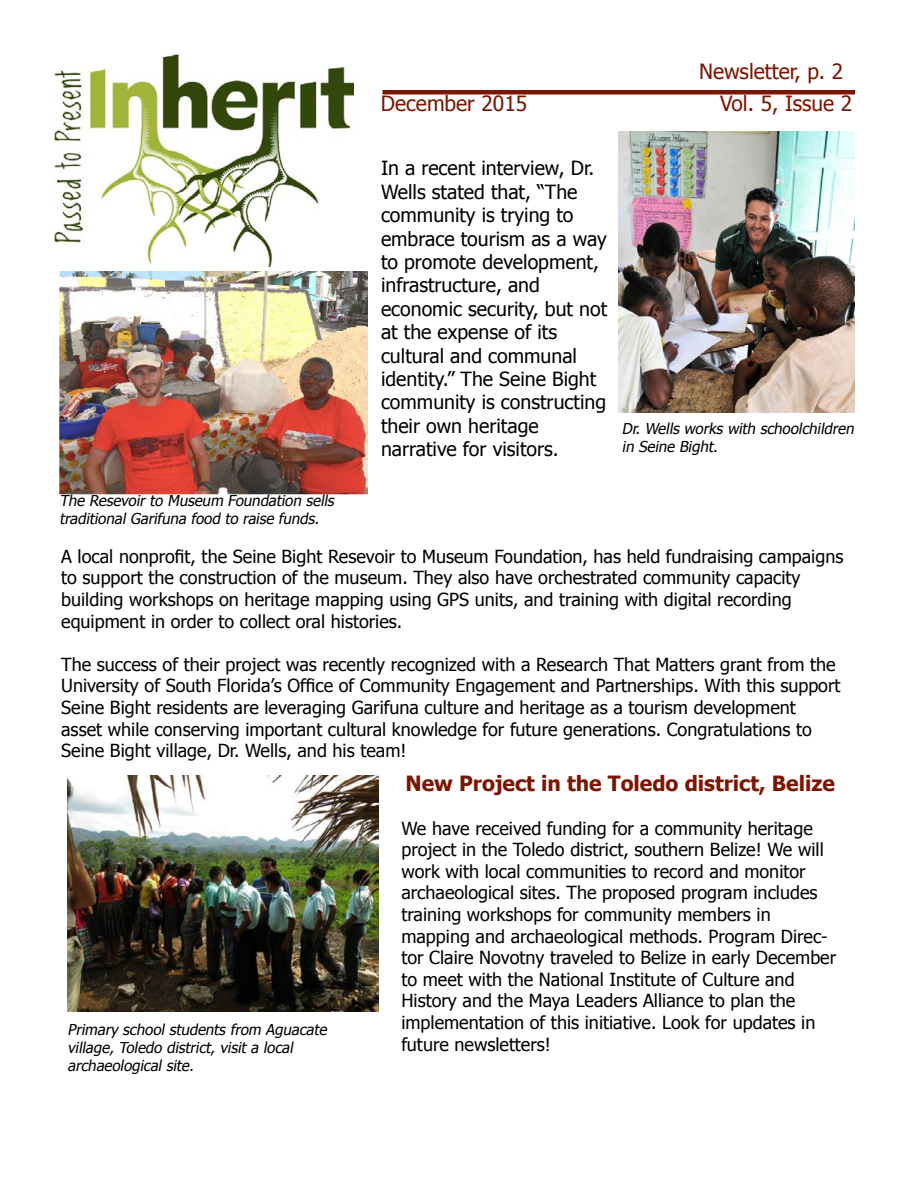
<style>
.page{position:relative;width:918px;height:1188px;background:#fff}
.page>*{position:absolute;margin:0;border:0;box-sizing:border-box;transform-origin:0 0}
.t1{font:21px "Tahoma";color:#7a1600}
.t2{font:700 21px "Tahoma";color:#7a1600}
.t3{font:19.5px/23.4px "Tahoma";color:#000}
.t4{font:18px/21.6px "Tahoma";color:#000}
.t5{font:italic 15px/18px "Tahoma";letter-spacing:-.01em;color:#000}
</style>
<div class="page">
<img style="left:54px;top:54px;width:300px;height:213px">
<hr style="left:382px;top:90px;width:473px;height:4px;background:#7a1600">
<img style="left:619px;top:131px;width:236px;height:281px">
<img style="left:59px;top:272px;width:308px;height:222px">
<img style="left:68px;top:775px;width:311px;height:237px">
<p class="t1" style="left:699px;top:57px;width:146px">Newsletter, p. 2</p>
<p class="t1" style="left:381px;top:89px;width:148px">December 2015</p>
<p class="t1" style="left:720px;top:89px;width:134px">Vol. 5, Issue 2</p>
<p class="t5" style="left:59px;top:491px;width:279px">The Resevoir to Museum Foundation sells traditional Garifuna food to raise funds.</p>
<p class="t3" style="left:381px;top:156px;width:228px">In a recent interview, Dr.<br>Wells stated that, “The community is trying to embrace tourism as a way to promote development, infrastructure, and economic security, but not at the expense of its cultural and communal identity.” The Seine Bight community is constructing their own heritage narrative for visitors.</p>
<p class="t5" style="left:622px;top:418px;width:237px">Dr. Wells works with schoolchildren in Seine Bight.</p>
<p class="t4" style="left:61px;top:545px;width:784px">A local nonprofit, the Seine Bight Resevoir to Museum Foundation, has held fundraising campaigns to support the construction of the museum. They also have orchestrated community capacity building workshops on heritage mapping using GPS units, and training with digital recording equipment in order to collect oral histories.</p>
<p class="t4" style="left:61px;top:653px;width:781px">The success of their project was recently recognized with a Research That Matters grant from the University of South Florida’s Office of Community Engagement and Partnerships. With this support Seine Bight residents are leveraging Garifuna culture and heritage as a tourism development asset while conserving important cultural knowledge for future generations. Congratulations to Seine Bight village, Dr. Wells, and his team!</p>
<p class="t5" style="left:68px;top:1020px;width:264px">Primary school students from Aguacate village, Toledo district, visit a local archaeological site.</p>
<p class="t2" style="left:406px;top:769px;width:431px">New Project in the Toledo district, Belize</p>
<p class="t4" style="left:401px;top:817px;width:436px">We have received funding for a community heritage project in the Toledo district, southern Belize! We will work with local communities to record and monitor archaeological sites. The proposed program includes training workshops for community members in mapping and archaeological methods. Program Direc&shy;tor Claire Novotny traveled to Belize in early December to meet with the National Institute of Culture and History and the Maya Leaders Alliance to plan the implementation of this initiative. Look for updates in future newsletters!</p>
</div>
